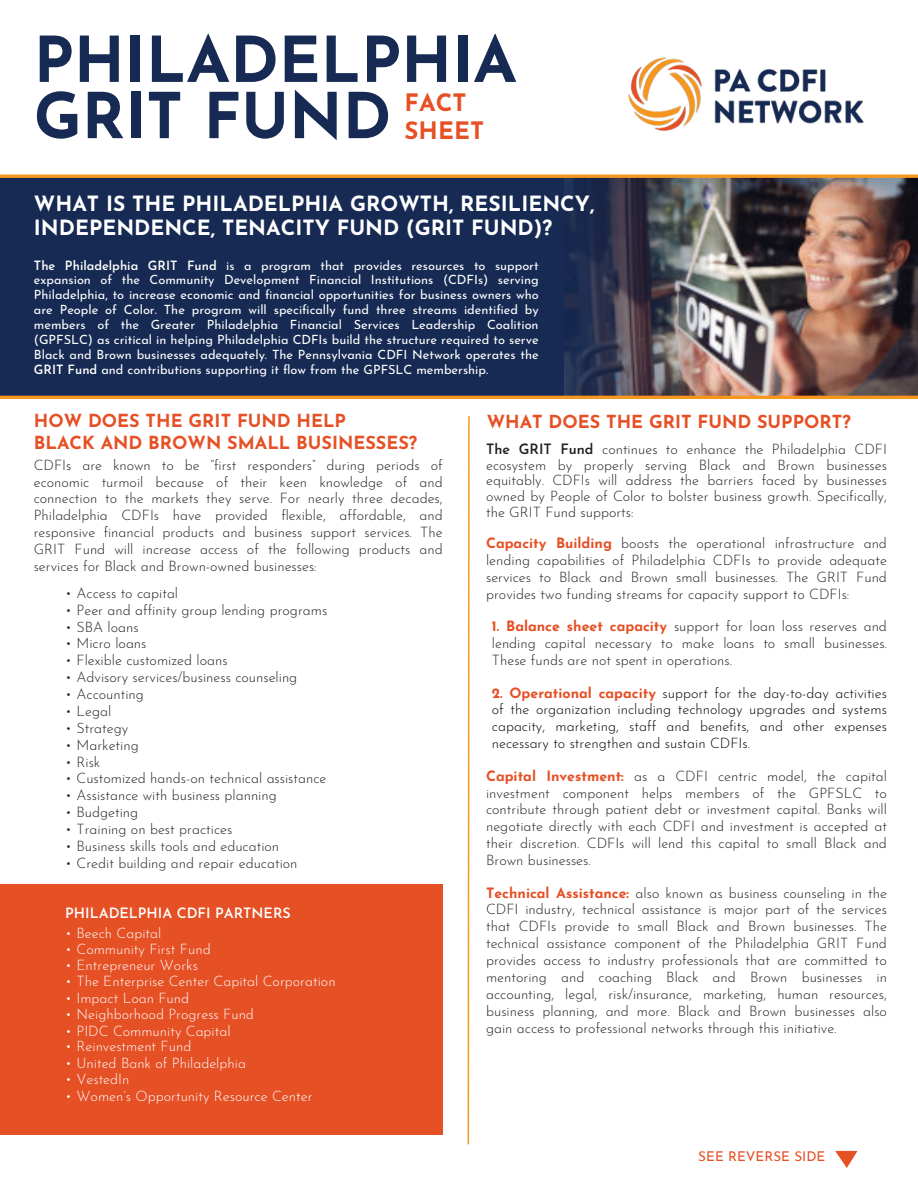
<style>
.page{position:relative;width:918px;height:1188px;background:#fff}
.page>*{position:absolute;margin:0;border:0;box-sizing:border-box;transform-origin:0 0}
.t1{font:700 63px/56.2px "Josefin Sans";color:#162a53}
.t2{font:700 24px/28.2px "Josefin Sans";color:#e55025}
.t3{font:700 21px/24.8px "Josefin Sans";color:#fff}
.t4{font:700 18px/21.3px "Josefin Sans";color:#e55025}
.t5{font:300 14.25px/16.8px "Josefin Sans";color:#231f20;text-align:justify}
.t6{font:300 14.25px "Josefin Sans";color:#fff}
.t7{font:300 14.25px/16.8px "Josefin Sans";color:#000;text-align:justify}
.t8{font:600 14.25px "Josefin Sans";color:#fff}
.t9{font:13.5px "Josefin Sans";color:#e55025}
.t10{font:12.75px/14.9px "Josefin Sans";color:#fff;text-align:justify}
.s1{font-weight:600}
.s2{font-weight:700;color:#e55025}
</style>
<div class="page">
<div style="left:0;top:885px;width:442px;height:250px;background:#e55025"></div>
<div style="left:0;top:175px;width:918px;height:221px;background:#162a53"></div>
<svg style="left:835px;top:1151px;width:22px;height:17px"></svg>
<img style="left:565px;top:178px;width:353px;height:218px">
<svg style="left:468px;top:416px;width:2px;height:728px"></svg>
<img style="left:628px;top:57px;width:236px;height:74px">
<hr style="left:0;top:175px;width:918px;height:3px;background:#f8971f">
<hr style="left:0;top:396px;width:918px;height:3px;background:#f8971f">
<h1 class="t1" style="left:34px;top:22px;width:485px">PHILADELPHIA<br>GRIT FUND</h1>
<h2 class="t2" style="left:405px;top:85px;width:81px">FACT<br>SHEET</h2>
<h3 class="t3" style="left:34px;top:188px;width:562px">WHAT IS THE PHILADELPHIA GROWTH, RESILIENCY,<br>INDEPENDENCE, TENACITY FUND (GRIT FUND)?</h3>
<p class="t10" style="left:34px;top:256px;width:506px"><span class="s1">The Philadelphia GRIT Fund</span> is a program that provides resources to support expansion of the Community Development Financial Institutions (CDFIs) serving Philadelphia, to increase economic and financial opportunities for business owners who are People of Color. The program will specifically fund three streams identified by members of the Greater Philadelphia Financial Services Leadership Coalition (GPFSLC) as critical in helping Philadelphia CDFIs build the structure required to serve Black and Brown businesses adequately. The Pennsylvania CDFI Network operates the <span class="s1">GRIT Fund</span> and contributions supporting it flow from the GPFSLC membership.</p>
<p class="t4" style="left:34px;top:408px;width:385px">HOW DOES THE GRIT FUND HELP<br>BLACK AND BROWN SMALL BUSINESSES?</p>
<p class="t4" style="left:487px;top:408px;width:365px">WHAT DOES THE GRIT FUND SUPPORT?</p>
<p class="t5" style="left:486px;top:440px;width:402px;line-height:15.8px"><span class="s1">The GRIT Fund</span> continues to enhance the Philadelphia CDFI ecosystem by properly serving Black and Brown businesses equitably. CDFIs will address the barriers faced by businesses owned by People of Color to bolster business growth. Specifically, the GRIT Fund supports:</p>
<p class="t5" style="left:486px;top:534px;width:402px"><span class="s2">Capacity Building</span> boosts the operational infrastructure and lending capabilities of Philadelphia CDFIs to provide adequate services to Black and Brown small businesses. The GRIT Fund provides two funding streams for capacity support to CDFIs:</p>
<p class="t5" style="left:492px;top:617px;width:397px"><span class="s2">1. Balance sheet capacity</span> support for loan loss reserves and lending capital necessary to make loans to small businesses.<br>These funds are not spent in operations.</p>
<p class="t5" style="left:34px;top:455px;width:411px">CDFIs are known to be “first responders” during periods of economic turmoil because of their keen knowledge of and connection to the markets they serve. For nearly three decades, Philadelphia CDFIs have provided flexible, affordable, and responsive financial products and business support services. The GRIT Fund will increase access of the following products and services for Black and Brown-owned businesses:</p>
<p class="t5" style="left:65px;top:583px;width:114px">• Access to capital</p>
<p class="t5" style="left:65px;top:600px;width:263px">• Peer and affinity group lending programs</p>
<p class="t5" style="left:65px;top:617px;width:75px">• SBA loans</p>
<p class="t5" style="left:65px;top:634px;width:83px">• Micro loans</p>
<p class="t5" style="left:65px;top:651px;width:164px">• Flexible customized loans</p>
<p class="t5" style="left:65px;top:667px;width:234px">• Advisory services/business counseling</p>
<p class="t5" style="left:65px;top:684px;width:80px">• Accounting</p>
<p class="t5" style="left:65px;top:701px;width:47px">• Legal</p>
<p class="t5" style="left:65px;top:718px;width:65px">• Strategy</p>
<p class="t5" style="left:65px;top:735px;width:75px">• Marketing</p>
<p class="t5" style="left:65px;top:752px;width:37px">• Risk</p>
<p class="t5" style="left:65px;top:769px;width:263px">• Customized hands-on technical assistance</p>
<p class="t5" style="left:65px;top:786px;width:213px">• Assistance with business planning</p>
<p class="t5" style="left:65px;top:802px;width:74px">• Budgeting</p>
<p class="t5" style="left:65px;top:819px;width:169px">• Training on best practices</p>
<p class="t5" style="left:65px;top:836px;width:215px">• Business skills tools and education</p>
<p class="t5" style="left:65px;top:853px;width:234px">• Credit building and repair education</p>
<p class="t7" style="left:492px;top:683px;width:397px"><span class="s2">2. Operational capacity</span> support for the day-to-day activities of the organization including technology upgrades and systems capacity, marketing, staff and benefits, and other expenses necessary to strengthen and sustain CDFIs.</p>
<p class="t5" style="left:486px;top:766px;width:402px"><span class="s2">Capital Investment:</span> as a CDFI centric model, the capital investment component helps members of the GPFSLC to contribute through patient debt or investment capital. Banks will negotiate directly with each CDFI and investment is accepted at their discretion. CDFIs will lend this capital to small Black and Brown businesses.</p>
<p class="t5" style="left:486px;top:883px;width:402px"><span class="s2">Technical Assistance:</span> also known as business counseling in the CDFI industry, technical assistance is major part of the services that CDFIs provide to small Black and Brown businesses. The technical assistance component of the Philadelphia GRIT Fund provides access to industry professionals that are committed to mentoring and coaching Black and Brown businesses in accounting, legal, risk/insurance, marketing, human resources, business planning, and more. Black and Brown businesses also gain access to professional networks through this initiative.</p>
<p class="t8" style="left:65px;top:900px;width:227px">PHILADELPHIA CDFI PARTNERS</p>
<p class="t6" style="left:65px;top:922px;width:98px">• Beech Capital</p>
<p class="t6" style="left:65px;top:938px;width:147px">• Community First Fund</p>
<p class="t6" style="left:65px;top:954px;width:134px">• Entrepreneur Works</p>
<p class="t6" style="left:65px;top:970px;width:272px">• The Enterprise Center Capital Corporation</p>
<p class="t6" style="left:65px;top:987px;width:125px">• Impact Loan Fund</p>
<p class="t6" style="left:65px;top:1003px;width:190px">• Neighborhood Progress Fund</p>
<p class="t6" style="left:65px;top:1020px;width:167px">• PIDC Community Capital</p>
<p class="t6" style="left:65px;top:1035px;width:128px">• Reinvestment Fund</p>
<p class="t6" style="left:65px;top:1052px;width:182px">• United Bank of Philadelphia</p>
<p class="t6" style="left:65px;top:1068px;width:66px">• VestedIn</p>
<p class="t6" style="left:65px;top:1085px;width:249px">• Women’s Opportunity Resource Center</p>
<p class="t9" style="left:698px;top:1145px;width:129px">SEE REVERSE SIDE</p>
</div>
